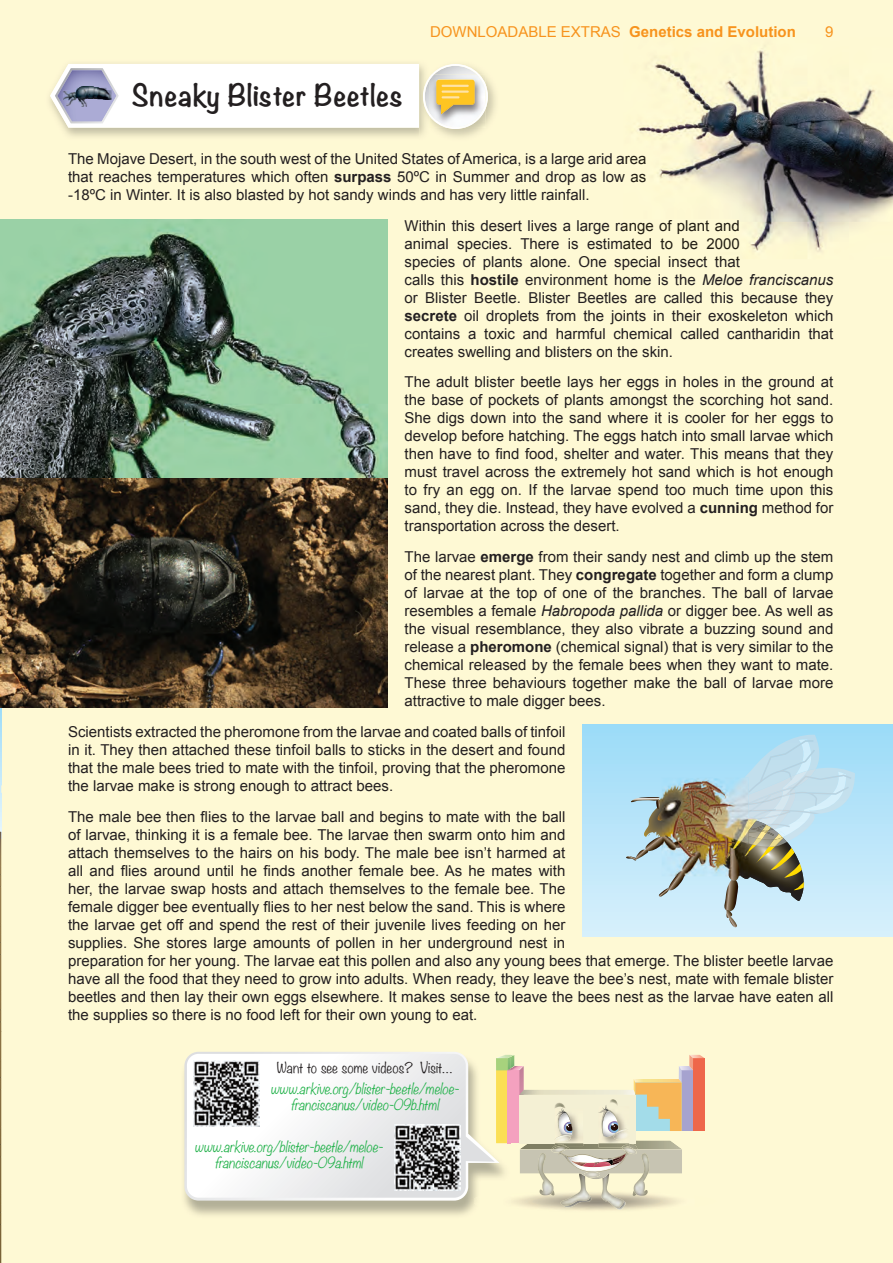
<style>
.page{position:relative;width:893px;height:1263px;background:#fef9d4}
.page>*{position:absolute;margin:0;border:0;box-sizing:border-box;transform-origin:0 0}
.t1{font:700 27px "Noteworthy";letter-spacing:.025em;color:#231f20}
.t2{font:15px/18px "Arial";color:#231f20;text-align:justify}
.t3{font:700 15px "Arial";color:#f7931d}
.t4{font:15px "Arial";color:#f7931d}
.t5{font:italic 300 13.5px/16.5px "Noteworthy";color:#23b24b;text-align:center}
.t6{font:300 13.5px "Noteworthy";color:#231f20}
.s1{font-weight:400}
.s2{color:#211d13}
.s3{font-weight:700}
.s4{color:#211c13}
.s5{font-style:italic}
</style>
<div class="page">
<svg style="left:0;top:721px;width:1px;height:61px"></svg>
<svg style="left:0;top:707px;width:1px;height:14px"></svg>
<img style="left:603px;top:1209px;width:23px;height:1px">
<svg style="left:184px;top:1052px;width:277px;height:148px"></svg>
<svg style="left:187px;top:1054px;width:518px;height:155px"></svg>
<img style="left:194px;top:1061px;width:65px;height:65px">
<img style="left:395px;top:1124px;width:65px;height:66px">
<img style="left:638px;top:50px;width:255px;height:202px">
<img style="left:638px;top:153px;width:8px;height:14px">
<img style="left:638px;top:171px;width:8px;height:14px">
<img style="left:638px;top:220px;width:102px;height:14px">
<img style="left:638px;top:238px;width:102px;height:14px">
<img style="left:0;top:219px;width:388px;height:488px">
<div style="left:582px;top:724px;width:311px;height:212px;background:linear-gradient(to bottom,#9bdbf8,#d7f0fb)"></div>
<svg style="left:626px;top:786px;width:31px;height:75px"></svg>
<svg style="left:658px;top:876px;width:27px;height:22px"></svg>
<svg style="left:712px;top:735px;width:143px;height:196px"></svg>
<img style="left:420px;top:62px;width:8px;height:77px">
<svg style="left:50px;top:64px;width:438px;height:65px"></svg>
<img style="left:63px;top:88px;width:49px;height:19px">
<img style="left:657px;top:777px;width:101px;height:99px">
<svg style="left:0;top:782px;width:2px;height:481px"></svg>
<h1 class="t1" style="left:132px;top:71px;width:273px">Sneaky Blister Beetles</h1>
<p class="t3" style="left:430px;top:23px;width:367px"><span class="s1">DOWNLOADABLE EXTRAS</span> Genetics and Evolution</p>
<p class="t4" style="left:825px;top:23px;width:10px">9</p>
<p class="t2" style="left:68px;top:150px;width:580px">The Mojave Desert, in the south west of the United States of America, is a large arid <span class="s2">area </span>that reaches temperatures which often <span class="s3">surpass</span> 50ºC in Summer and drop as lo<span class="s2">w as </span>-18ºC in Winter. It is also blasted by hot sandy winds and has very little rainfall.</p>
<p class="t2" style="left:405px;top:217px;width:430px;text-align:left">Within this desert lives a large r<span class="s2">ange of plant an</span><span class="s4">d<br></span>animal species. There is estim<span class="s2">ated to be 2000<br></span>species of plants alone. One s<span class="s2">pecial insect that<br></span>calls this <span class="s3">hostile</span> environment home is the <span class="s5">Meloe franciscanus </span>or Blister Beetle. Blister Beetles are called this because they <span class="s3">secrete</span> oil droplets from the joints in their exoskeleton which contains a toxic and harmful chemical called cantharidin that creates swelling and blisters on the skin.</p>
<p class="t2" style="left:405px;top:373px;width:430px">The adult blister beetle lays her eggs in holes in the ground at the base of pockets of plants amongst the scorching hot sand.<br>She digs down into the sand where it is cooler for her eggs to develop before hatching. The eggs hatch into small larvae which then have to find food, shelter and water. This means that they must travel across the extremely hot sand which is hot enough to fry an egg on. If the larvae spend too much time upon this sand, they die. Instead, they have evolved a <span class="s3">cunning</span> method for transportation across the desert.</p>
<p class="t2" style="left:405px;top:548px;width:430px">The larvae <span class="s3">emerge</span> from their sandy nest and climb up the stem of the nearest plant. They <span class="s3">congregate</span> together and form a clump of larvae at the top of one of the branches. The ball of larvae resembles a female <span class="s5">Habropoda pallida</span> or digger bee. As well as the visual resemblance, they also vibrate a buzzing sound and release a <span class="s3">pheromone</span> (chemical signal) that is very similar to the chemical released by the female bees when they want to mate.<br>These three behaviours together make the ball of larvae more attractive to male digger bees.</p>
<p class="t2" style="left:68px;top:722px;width:499px">Scientists extracted the pheromone from the larvae and coated balls of tinfoil in it. They then attached these tinfoil balls to sticks in the desert and found that the male bees tried to mate with the tinfoil, proving that the pheromone the larvae make is strong enough to attract bees.</p>
<p class="t2" style="left:68px;top:807px;width:767px;text-align:left">The male bee then flies to the larvae ball and begins to mate with the ball<br>of larvae, thinking it is a female bee. The larvae then swarm onto him and<br>attach themselves to the hairs on his body. The male bee isn’t harmed at<br>all and flies around until he finds another female bee. As he mates with<br>her, the larvae swap hosts and attach themselves to the female bee. The<br>female digger bee eventually flies to her nest below the sand. This is where<br>the larvae get off and spend the rest of their juvenile lives feeding on her<br>supplies. She stores large amounts of pollen in her underground nest in<br>preparation for her young. The larvae eat this pollen and also any young bees that emerge. The blister beetle larvae have all the food that they need to grow into adults. When ready, they leave the bee’s nest, mate with female blister beetles and then lay their own eggs elsewhere. It makes sense to leave the bees nest as the larvae have eaten all the supplies so there is no food left for their own young to eat.</p>
<p class="t6" style="left:277px;top:1056px;width:177px">Want to see some videos? Visit…</p>
<p class="t5" style="left:270px;top:1079px;width:193px">www.arkive.org/blister-beetle/meloe&shy;franciscanus/video-09b.html</p>
<p class="t5" style="left:194px;top:1137px;width:193px">www.arkive.org/blister-beetle/meloe&shy;franciscanus/video-09a.html</p>
</div>
